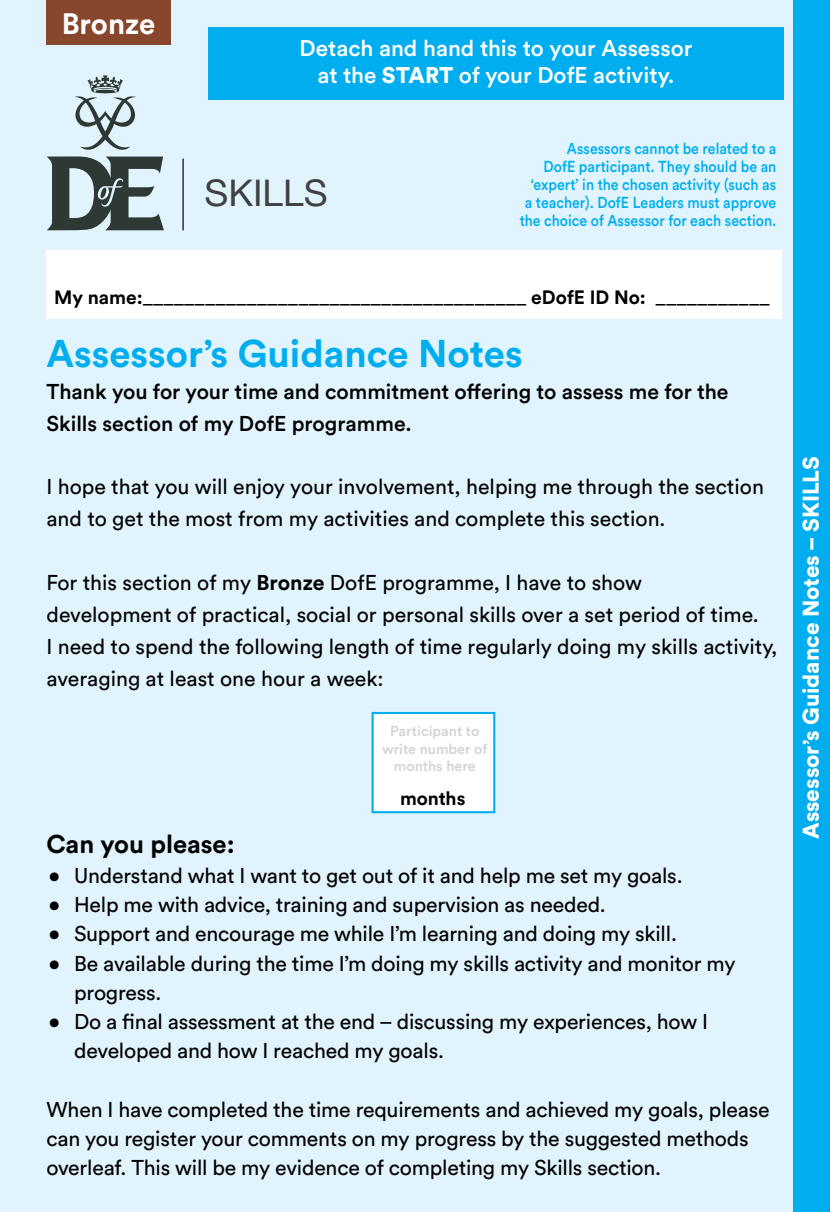
<style>
.page{position:relative;width:830px;height:1212px;background:#fff}
.page>*{position:absolute;margin:0;border:0;box-sizing:border-box;transform-origin:0 0}
.t1{font:700 38.25px "Circular Std";color:#00aeef}
.t2{font:36.9px "Helvetica Neue LT Std";color:#414042}
.t3{font:700 29.25px "Circular Std";color:#fff}
.t4{font:700 25.43px "Circular Std";color:#000}
.t5{font:500 22.5px/27px "Circular Std";color:#fff;text-align:center}
.t6{font:900 22.5px "Circular Std";color:#fff}
.t7{font:21.15px/31.9px "Circular Std";letter-spacing:-.01em;color:#000}
.t8{font:500 21.15px/31.9px "Circular Std";color:#000}
.t9{font:19.12px "Circular Std";color:#000}
.t10{font:700 18.9px "Circular Std";color:#000}
.t11{font:500 15.75px/18px "Circular Std";color:#00aeef;text-align:right;scale:.9 1}
.t12{font:500 14.4px/17.6px "Circular Std";color:#d1d3d4;text-align:center}
.s1{font-weight:900}
.s2{font-weight:700}
</style>
<div class="page">
<div style="left:0;top:0;width:829px;height:1212px;background:#e1f4fd"></div>
<div style="left:792px;top:0;width:37px;height:1212px;background:#00aeef"></div>
<svg style="left:46px;top:75px;width:118px;height:155px"></svg>
<hr style="left:182px;top:159px;width:2px;height:71px;background:#414042">
<div style="left:371px;top:712px;width:124px;height:101px;background:#fff;border:2px solid #00aeef"></div>
<div style="left:47px;top:250px;width:734px;height:68px;background:#fff"></div>
<div style="left:208px;top:27px;width:575px;height:73px;background:#00aeef"></div>
<div style="left:46px;top:0;width:124px;height:45px;background:#88472c"></div>
<h3 class="t3" style="left:62px;top:5px;width:95px">Bronze</h3>
<p class="t5" style="left:299px;top:34px;width:394px">Detach and hand this to your Assessor at the <span class="s1">START</span> of your DofE activity.</p>
<h2 class="t2" style="left:204px;top:171px;width:125px">SKILLS</h2>
<p class="t11" style="left:519px;top:139px;width:286px">Assessors cannot be related to a<br>DofE participant. They should be an ‘expert’ in the chosen activity (such as a teacher). DofE Leaders must approve the choice of Assessor for each section.</p>
<p class="t9" style="left:54px;top:285px;width:716px"><span class="s2">My name:</span>_____________________________________ <span class="s2">eDofE ID No:</span> ___________</p>
<h1 class="t1" style="left:46px;top:329px;width:477px">Assessor’s Guidance Notes</h1>
<p class="t8" style="left:46px;top:375px;width:683px">Thank you for your time and commitment offering to assess me for the<br>Skills section of my DofE programme.</p>
<p class="t7" style="left:46px;top:471px;width:718px">I hope that you will enjoy your involvement, helping me through the section and to get the most from my activities and complete this section.</p>
<p class="t7" style="left:46px;top:566px;width:732px">For this section of my <span class="s2">Bronze</span> DofE programme, I have to show<br>development of practical, social or personal skills over a set period of time.<br>I need to spend the following length of time regularly doing my skills activity, averaging at least one hour a week:</p>
<p class="t12" style="left:382px;top:722px;width:107px">Participant to write number of months here</p>
<p class="t10" style="left:400px;top:786px;width:67px">months</p>
<p class="t4" style="left:46px;top:828px;width:189px">Can you please:</p>
<p class="t7" style="left:49px;top:859px;width:635px">• Understand what I want to get out of it and help me set my goals.</p>
<p class="t7" style="left:49px;top:888px;width:558px">• Help me with advice, training and supervision as needed.</p>
<p class="t7" style="left:49px;top:917px;width:629px">• Support and encourage me while I’m learning and doing my skill.</p>
<p class="t7" style="left:74px;top:948px;width:662px;line-height:29.2px;text-indent:-25px">• Be available during the time I’m doing my skills activity and monitor my progress.</p>
<p class="t7" style="left:74px;top:1007px;width:635px;line-height:29.2px;text-indent:-25px">• Do a final assessment at the end – discussing my experiences, how I developed and how I reached my goals.</p>
<p class="t7" style="left:46px;top:1094px;width:724px;line-height:29.2px">When I have completed the time requirements and achieved my goals, please can you register your comments on my progress by the suggested methods overleaf. This will be my evidence of completing my Skills section.</p>
<p class="t6" style="left:795px;top:839px;width:384px;rotate:-90deg">Assessor’s Guidance Notes – SKILLS</p>
</div>
